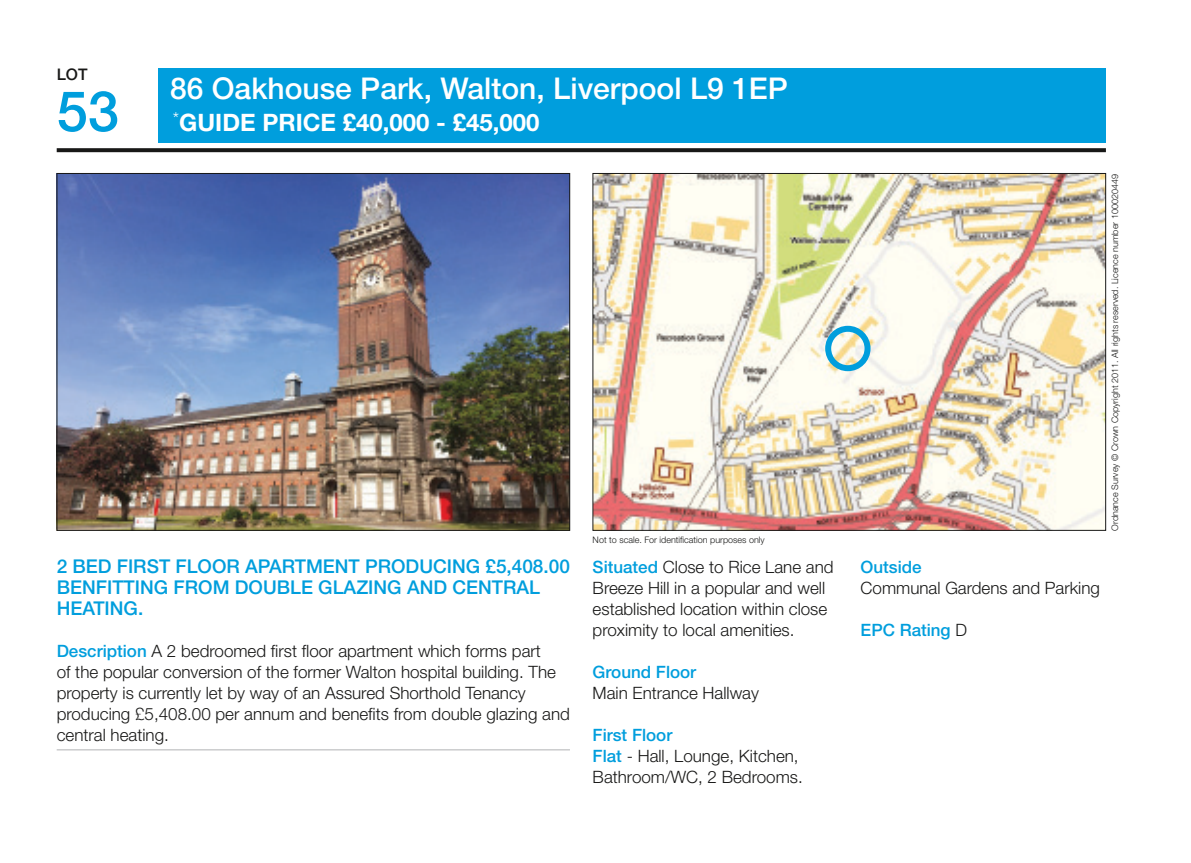
<style>
.page{position:relative;width:1191px;height:863px;background:#fff}
.page>*{position:absolute;margin:0;border:0;box-sizing:border-box;transform-origin:0 0}
.t1{font:500 56px "Helvetica Neue LT Std";color:#009edd}
.t2{font:500 30px "Helvetica Neue LT Std";color:#fff}
.t3{font:700 24px "Helvetica Neue LT Std";color:#fff}
.t4{font:500 19px/21px "Helvetica Neue LT Std";color:#009edd}
.t5{font:300 17px/21px "Helvetica Neue LT Std";color:#181817}
.t6{font:500 17px "Helvetica Neue LT Std";color:#009edd}
.t7{font:500 16px "Helvetica Neue LT Std";color:#181817}
.t8{font:300 9px "Helvetica Neue LT Std";color:#181817}
.s1{font-weight:500;color:#009edd}
.s2{font-weight:300;color:#181817}
</style>
<div class="page">
<svg style="left:57px;top:148px;width:1049px;height:4px;background:#222221"></svg>
<div style="left:159px;top:68px;width:947px;height:74px;background:#009edd"></div>
<img style="left:594px;top:175px;width:510px;height:353px">
<div style="left:825px;top:325px;width:45px;height:46px;border:6px solid #009edd;border-radius:50%"></div>
<img style="left:59px;top:175px;width:509px;height:353px">
<hr style="left:57px;top:749px;width:513px;height:1px;background:#b2b3b4">
<p class="t7" style="left:57px;top:64px;width:32px">LOT</p>
<h1 class="t1" style="left:57px;top:78px;width:64px">53</h1>
<h2 class="t2" style="left:170px;top:71px;width:619px">86 Oakhouse Park, Walton, Liverpool L9 1EP</h2>
<h3 class="t3" style="left:173px;top:108px;width:368px"><sup>*</sup>GUIDE PRICE £40,000 - £45,000</h3>
<p class="t8" style="left:592px;top:533px;width:174px">Not to scale. For identification purposes only</p>
<p class="t4" style="left:57px;top:555px;width:515px">2 BED FIRST FLOOR APARTMENT PRODUCING £5,408.00<br>BENFITTING FROM DOUBLE GLAZING AND CENTRAL<br>HEATING.</p>
<p class="t5" style="left:57px;top:639px;width:515px"><span class="s1">Description</span> A 2 bedroomed first floor apartment which forms part<br>of the popular conversion of the former Walton hospital building. The property is currently let by way of an Assured Shorthold Tenancy producing £5,408.00 per annum and benefits from double glazing and central heating.</p>
<p class="t5" style="left:592px;top:555px;width:242px"><span class="s1">Situated</span> Close to Rice Lane and<br>Breeze Hill in a popular and well established location within close proximity to local amenities.</p>
<p class="t6" style="left:592px;top:661px;width:105px">Ground Floor</p>
<p class="t5" style="left:592px;top:681px;width:168px">Main Entrance Hallway</p>
<p class="t5" style="left:592px;top:723px;width:212px"><span class="s1">First Floor<br>Flat</span> - Hall, Lounge, Kitchen,<br>Bathroom/WC, 2 Bedrooms.</p>
<p class="t6" style="left:860px;top:556px;width:63px">Outside</p>
<p class="t5" style="left:860px;top:576px;width:241px">Communal Gardens and Parking</p>
<p class="t6" style="left:860px;top:619px;width:108px">EPC Rating <span class="s2">D</span></p>
<p class="t8" style="left:1109px;top:530px;width:357px;rotate:-90deg">Ordnance Survey © Crown Copyright 2011. All rights reserved. Licence number 100020449</p>
</div>
